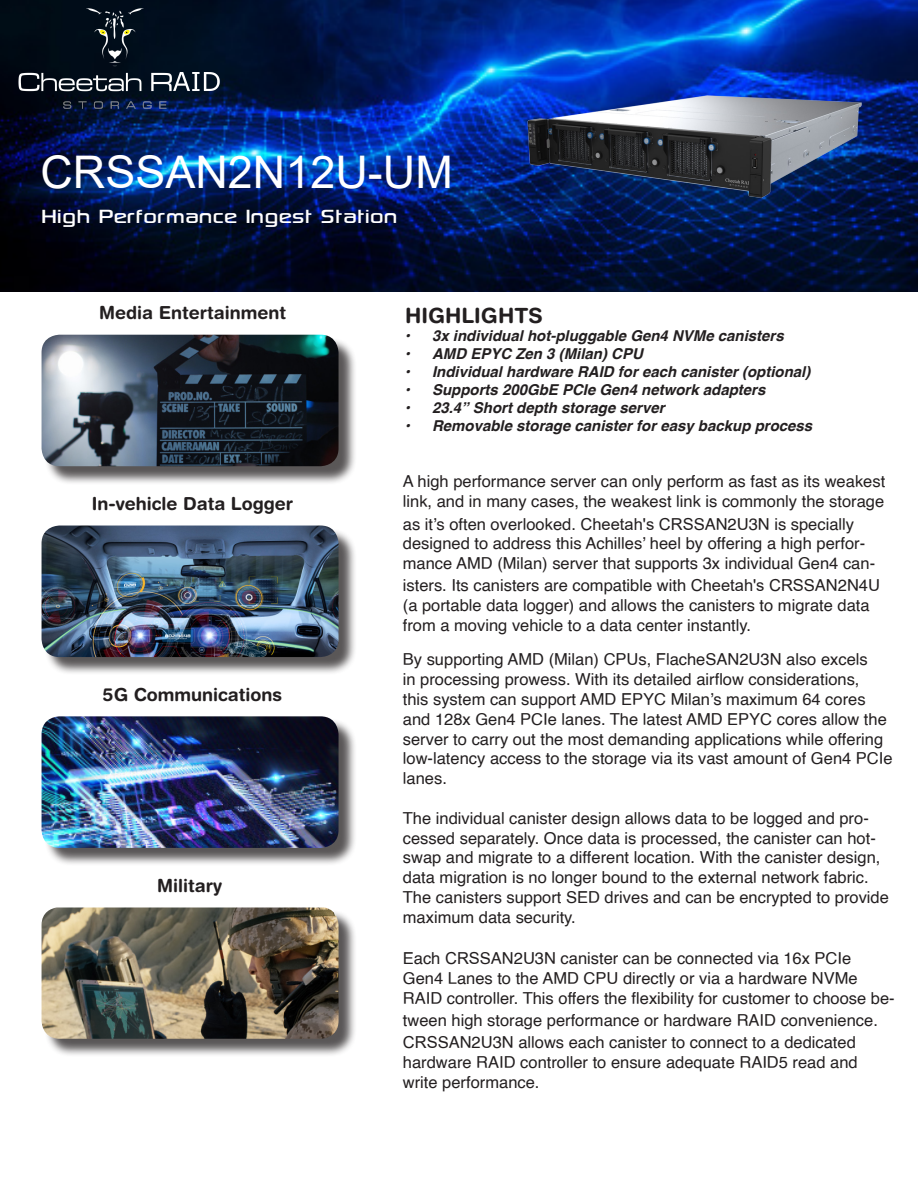
<style>
.page{position:relative;width:918px;height:1188px;background:#fff}
.page>*{position:absolute;margin:0;border:0;box-sizing:border-box;transform-origin:0 0}
.t1{font:45px "Arial";color:#fff}
.t2{font:27px "Sony Sketch EF";color:#fff}
.t3{font:700 21px "Helvetica Rounded";color:#231f20}
.t4{font:700 18px "Helvetica Rounded";color:#231f20}
.t5{font:16.5px/19.8px "Helvetica";color:#231f20}
.t6{font:italic 700 15px "Helvetica";color:#231f20}
.s1{font-family:"Arial"}
</style>
<div class="page">
<img style="left:0;top:0;width:918px;height:291px">
<div style="left:44px;top:719px;width:314px;height:148px;background:#231f20;opacity:.75"></div>
<img style="left:42px;top:716px;width:297px;height:132px">
<div style="left:44px;top:337px;width:314px;height:148px;background:#231f20;opacity:.75"></div>
<img style="left:42px;top:335px;width:297px;height:131px">
<div style="left:44px;top:528px;width:314px;height:148px;background:#231f20;opacity:.75"></div>
<img style="left:42px;top:526px;width:297px;height:131px">
<div style="left:44px;top:910px;width:314px;height:147px;background:#231f20;opacity:.75"></div>
<img style="left:42px;top:908px;width:297px;height:131px">
<img style="left:526px;top:29px;width:340px;height:196px">
<img style="left:17px;top:7px;width:212px;height:103px">
<h1 class="t1" style="left:40px;top:147px;width:414px">CRSSAN2N12U-UM</h1>
<p class="t2" style="left:41px;top:201px;width:358px">High Performance Ingest Station</p>
<p class="t4" style="left:99px;top:302px;width:188px">Media Entertainment</p>
<p class="t3" style="left:405px;top:303px;width:139px">HIGHLIGHTS</p>
<p class="t6" style="left:405px;top:323px;width:380px">• 3x individual hot-pluggable Gen4 NVMe canisters</p>
<p class="t6" style="left:405px;top:341px;width:239px">• AMD EPYC Zen 3 (Milan) CPU</p>
<p class="t6" style="left:405px;top:359px;width:407px">• Individual hardware RAID for each canister (optional)</p>
<p class="t6" style="left:405px;top:377px;width:362px">• Supports 200GbE PCIe Gen4 network adapters</p>
<p class="t6" style="left:405px;top:395px;width:261px">• 23.4” Short depth storage server</p>
<p class="t6" style="left:405px;top:413px;width:409px">• Removable storage canister for easy backup process</p>
<p class="t4" style="left:92px;top:493px;width:203px">In-vehicle Data Logger</p>
<p class="t4" style="left:103px;top:683px;width:181px">5G Communications</p>
<p class="t4" style="left:157px;top:874px;width:66px">Military</p>
<p class="t5" style="left:403px;top:472px;width:484px">A high performance server can only perform as fast as its weakest link, and in many cases, the weakest link is commonly the storage</p>
<p class="t5" style="left:403px;top:515px;width:474px">as it’s often overlooked. <span class="s1">Cheetah's CRS</span>SAN2U3N is specially designed to address this Achilles’ heel by offering a high perfor&shy;mance AMD (Milan) server that supports 3x individual Gen4 can-</p>
<p class="t5" style="left:403px;top:576px;width:479px">isters. Its canisters are compatible with <span class="s1">Cheetah's CRS</span>SAN2N4U (a portable data logger) and allows the canisters to migrate data from a moving vehicle to a data center instantly.</p>
<p class="t5" style="left:403px;top:650px;width:491px">By supporting AMD (Milan) CPUs, FlacheSAN2U3N also excels<br>in processing prowess. With its detailed airflow considerations,<br>this system can support AMD EPYC Milan’s maximum 64 cores and 128x Gen4 PCIe lanes. The latest AMD EPYC cores allow the server to carry out the most demanding applications while offering low-latency access to the storage via its vast amount of Gen4 PCIe lanes.</p>
<p class="t5" style="left:403px;top:809px;width:488px">The individual canister design allows data to be logged and pro&shy;cessed separately. Once data is processed, the canister can hot&shy;swap and migrate to a different location. With the canister design, data migration is no longer bound to the external network fabric.<br>The canisters support SED drives and can be encrypted to provide maximum data security.</p>
<p class="t5" style="left:403px;top:949px;width:493px">Each <span class="s1">CRS</span>SAN2U3N canister can be connected via 16x PCIe<br>Gen4 Lanes to the AMD CPU directly or via a hardware NVMe<br>RAID controller. This offers the flexibility for customer to choose be-</p>
<p class="t5" style="left:403px;top:1010px;width:477px;line-height:22px">tween high storage performance or hardware RAID convenience.<br><span class="s1">CRS</span>SAN2U3N allows each canister to connect to a dedicated</p>
<p class="t5" style="left:403px;top:1053px;width:456px">hardware RAID controller to ensure adequate RAID5 read and write performance.</p>
</div>
